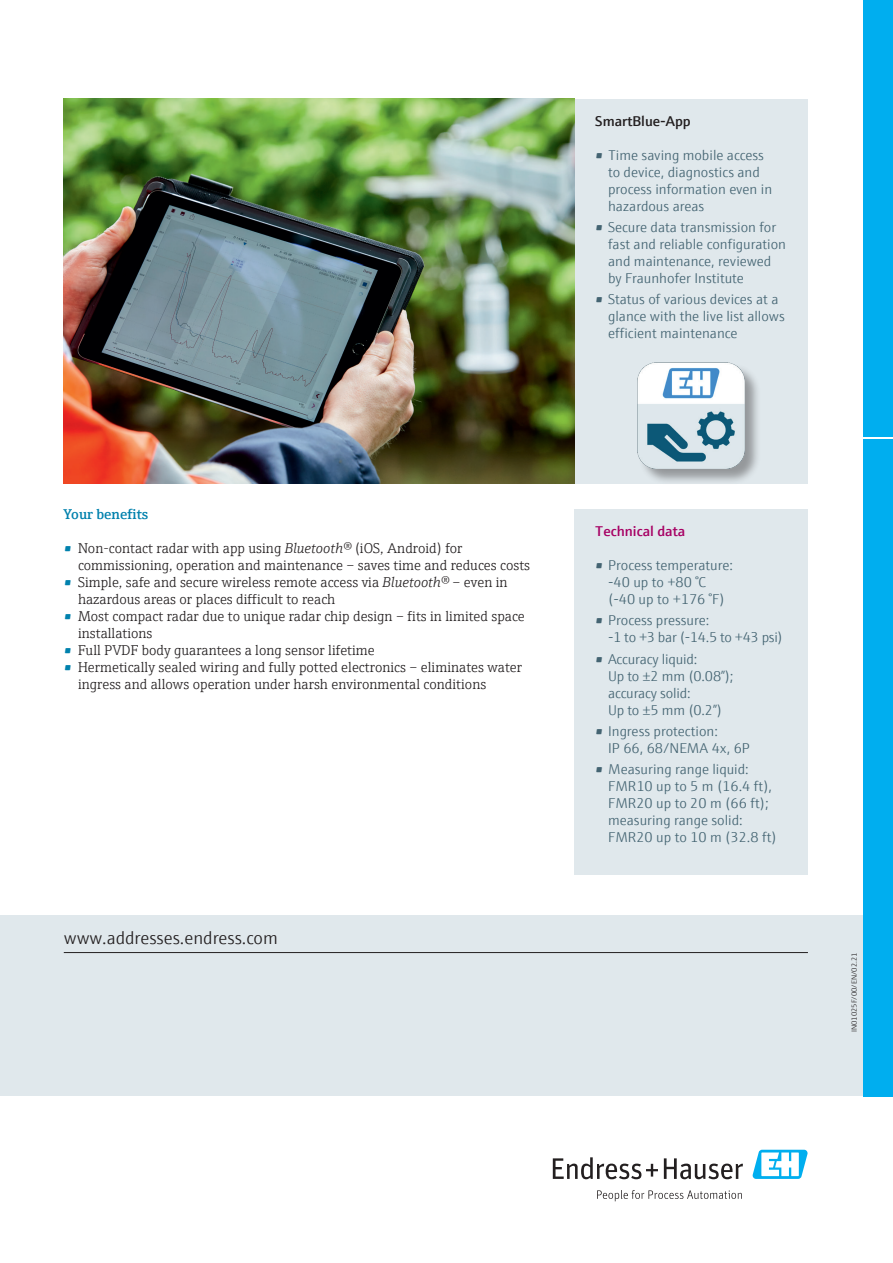
<style>
.page{position:relative;width:893px;height:1263px;background:#fff}
.page>*{position:absolute;margin:0;border:0;box-sizing:border-box;transform-origin:0 0}
.t1{font:300 18px "E+H Sans";color:#231f20}
.t2{font:300 14.25px/17px "E+H Sans";color:#446472}
.t3{font:300 14.25px/17px "E+H Serif";color:#231f20}
.t4{font:600 14.25px "E+H Sans";color:#a70164}
.t5{font:600 14.25px "E+H Sans";color:#231f20}
.t6{font:600 14.25px "E+H Serif";color:#0081ad}
.t7{font:300 7.5px "E+H Sans";color:#231f20}
.s1{font-weight:600;color:#0081ad}
.s2{font-style:italic}
</style>
<div class="page">
<div style="left:863px;top:0;width:30px;height:437px;background:#00aeef"></div>
<div style="left:863px;top:439px;width:30px;height:657px;background:#00aeef"></div>
<svg style="left:553px;top:1157px;width:105px;height:22px"></svg>
<svg style="left:664px;top:1158px;width:79px;height:21px"></svg>
<svg style="left:597px;top:1190px;width:145px;height:11px"></svg>
<svg style="left:752px;top:1150px;width:56px;height:29px"></svg>
<div style="left:0;top:915px;width:863px;height:181px;background:#e0e8ec"></div>
<div style="left:574px;top:509px;width:234px;height:366px;background:#e0e8ec"></div>
<div style="left:574px;top:99px;width:234px;height:385px;background:#e0e8ec"></div>
<div style="left:638px;top:363px;width:123px;height:122px;background:#231f20;opacity:.4"></div>
<img style="left:638px;top:362px;width:106px;height:107px">
<img style="left:64px;top:99px;width:510px;height:385px">
<hr style="left:64px;top:952px;width:744px;height:1px;background:#231f20">
<p class="t5" style="left:595px;top:110px;width:97px">SmartBlue-App</p>
<p class="t2" style="left:608px;top:145px;width:166px;text-indent:-13px">• Time saving mobile access to device, diagnostics and process information even in hazardous areas</p>
<p class="t2" style="left:608px;top:218px;width:179px;text-indent:-13px">• Secure data transmission for fast and reliable configuration and maintenance, reviewed by Fraunhofer Institute</p>
<p class="t2" style="left:608px;top:290px;width:178px;text-indent:-13px">• Status of various devices at a glance with the live list allows efficient maintenance</p>
<p class="t6" style="left:64px;top:503px;width:86px">Your benefits</p>
<p class="t3" style="left:78px;top:539px;width:453px;text-indent:-14px"><span class="s1">•</span> Non-contact radar with app using <span class="s2">Bluetooth®</span> (iOS, Android) for commissioning, operation and maintenance – saves time and reduces costs</p>
<p class="t3" style="left:78px;top:573px;width:431px;text-indent:-14px"><span class="s1">•</span> Simple, safe and secure wireless remote access via <span class="s2">Bluetooth®</span> – even in hazardous areas or places difficult to reach</p>
<p class="t3" style="left:78px;top:607px;width:448px;text-indent:-14px"><span class="s1">•</span> Most compact radar due to unique radar chip design – fits in limited space installations</p>
<p class="t3" style="left:64px;top:641px;width:312px"><span class="s1">•</span> Full PVDF body guarantees a long sensor lifetime</p>
<p class="t3" style="left:78px;top:658px;width:445px;text-indent:-14px"><span class="s1">•</span> Hermetically sealed wiring and fully potted electronics – eliminates water ingress and allows operation under harsh environmental conditions</p>
<p class="t1" style="left:64px;top:924px;width:216px">www.addresses.endress.com</p>
<p class="t4" style="left:595px;top:520px;width:91px">Technical data</p>
<p class="t2" style="left:608px;top:556px;width:126px;text-indent:-13px">• Process temperature: -40 up to +80 °C (-40 up to +176 °F)</p>
<p class="t2" style="left:608px;top:611px;width:176px;text-indent:-13px">• Process pressure:<br>-1 to +3 bar (-14.5 to +43 psi)</p>
<p class="t2" style="left:608px;top:649px;width:127px;text-indent:-13px">• Accuracy liquid:<br>Up to ±2 mm (0.08”); accuracy solid:<br>Up to ±5 mm (0.2”)</p>
<p class="t2" style="left:608px;top:722px;width:143px;text-indent:-13px">• Ingress protection:<br>IP 66, 68/NEMA 4x, 6P</p>
<p class="t2" style="left:608px;top:760px;width:170px;text-indent:-13px">• Measuring range liquid:<br>FMR10 up to 5 m (16.4 ft),<br>FMR20 up to 20 m (66 ft); measuring range solid:<br>FMR20 up to 10 m (32.8 ft)</p>
<p class="t7" style="left:849px;top:1032px;width:81px;rotate:-90deg">IN01025F/00/EN/02.21</p>
</div>
